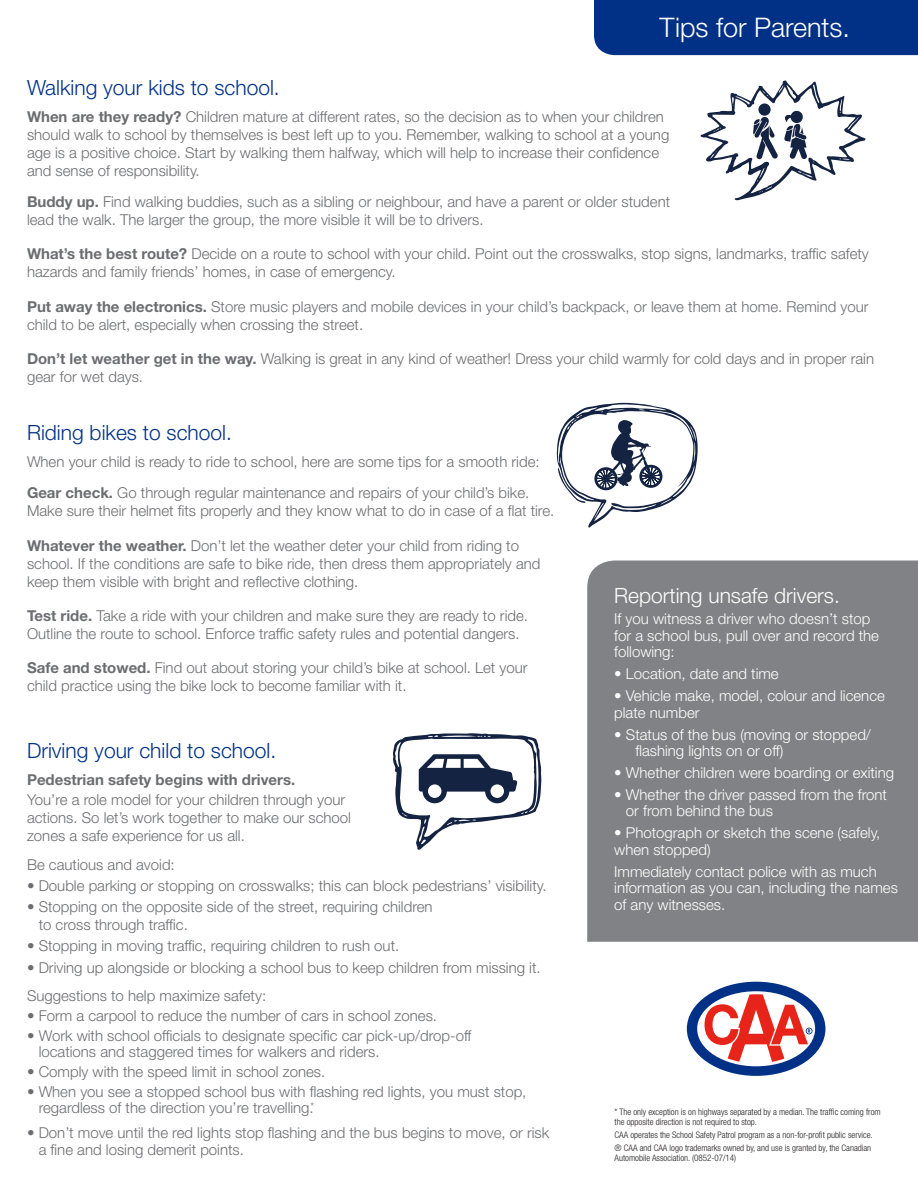
<style>
.page{position:relative;width:918px;height:1188px;background:#fff}
.page>*{position:absolute;margin:0;border:0;box-sizing:border-box;transform-origin:0 0}
.t1{font:300 27px "Helvetica Neue LT Std";color:#fff}
.Headline{font:300 21px "Helvetica Neue LT Std";color:#003186}
.t2{font:300 21px "Helvetica Neue LT Std";color:#fff}
.Paragraph_-_Points{font:300 15px/18px "Helvetica Neue LT Std";color:#6c6d70}
.t3{font:300 15px/16.5px "Helvetica Neue LT Std";color:#fff}
.t4{font:700 15px "Helvetica Neue LT Std";color:#6c6d70}
.LEGAL{font:300 condensed 9px/10.5px "Helvetica Neue LT Std";color:#231f20}
.s1{font-weight:700}
</style>
<div class="page">
<svg style="left:393px;top:733px;width:148px;height:117px"></svg>
<div style="left:587px;top:561px;width:331px;height:381px;background:#808285"></div>
<svg style="left:684px;top:979px;width:144px;height:99px"></svg>
<div style="left:687px;top:982px;width:138px;height:94px;background:#003186;border-radius:50%"></div>
<div style="left:697px;top:991px;width:118px;height:75px;background:#fff;border-radius:50%"></div>
<svg style="left:705px;top:994px;width:108px;height:68px"></svg>
<div style="left:594px;top:0;width:324px;height:55px;background:#003186"></div>
<svg style="left:700px;top:80px;width:166px;height:121px"></svg>
<svg style="left:557px;top:403px;width:141px;height:125px"></svg>
<p class="t1" style="left:659px;top:11px;width:192px">Tips for Parents.</p>
<p class="Headline" style="left:27px;top:75px;width:254px">Walking your kids to school.</p>
<p class="Paragraph_-_Points" style="left:27px;top:107px;width:644px"><span class="s1">When are they ready?</span> Children mature at different rates, so the decision as to when your children should walk to school by themselves is best left up to you. Remember, walking to school at a young age is a positive choice. Start by walking them halfway, which will help to increase their confidence and sense of responsibility.</p>
<p class="Paragraph_-_Points" style="left:27px;top:193px;width:645px"><span class="s1">Buddy up.</span> Find walking buddies, such as a sibling or neighbour, and have a parent or older student lead the walk. The larger the group, the more visible it will be to drivers.</p>
<p class="Paragraph_-_Points" style="left:27px;top:245px;width:843px"><span class="s1">What’s the best route?</span> Decide on a route to school with your child. Point out the crosswalks, stop signs, landmarks, traffic safety hazards and family friends’ homes, in case of emergency.</p>
<p class="Paragraph_-_Points" style="left:27px;top:297px;width:843px"><span class="s1">Put away the electronics.</span> Store music players and mobile devices in your child’s backpack, or leave them at home. Remind your child to be alert, especially when crossing the street.</p>
<p class="Paragraph_-_Points" style="left:27px;top:349px;width:849px"><span class="s1">Don’t let weather get in the way.</span> Walking is great in any kind of weather! Dress your child warmly for cold days and in proper rain gear for wet days.</p>
<p class="Headline" style="left:27px;top:420px;width:206px">Riding bikes to school.</p>
<p class="Paragraph_-_Points" style="left:27px;top:452px;width:514px">When your child is ready to ride to school, here are some tips for a smooth ride:</p>
<p class="Paragraph_-_Points" style="left:27px;top:484px;width:529px"><span class="s1">Gear check.</span> Go through regular maintenance and repairs of your child’s bike.<br>Make sure their helmet fits properly and they know what to do in case of a flat tire.</p>
<p class="Paragraph_-_Points" style="left:27px;top:536px;width:515px"><span class="s1">Whatever the weather.</span> Don’t let the weather deter your child from riding to school. If the conditions are safe to bike ride, then dress them appropriately and keep them visible with bright and reflective clothing.</p>
<p class="Paragraph_-_Points" style="left:27px;top:606px;width:503px"><span class="s1">Test ride.</span> Take a ride with your children and make sure they are ready to ride.<br>Outline the route to school. Enforce traffic safety rules and potential dangers.</p>
<p class="Paragraph_-_Points" style="left:27px;top:658px;width:502px"><span class="s1">Safe and stowed.</span> Find out about storing your child’s bike at school. Let your child practice using the bike lock to become familiar with it.</p>
<p class="Headline" style="left:27px;top:738px;width:251px">Driving your child to school.</p>
<p class="t4" style="left:27px;top:770px;width:270px">Pedestrian safety begins with drivers.</p>
<p class="Paragraph_-_Points" style="left:27px;top:790px;width:325px">You’re a role model for your children through your actions. So let’s work together to make our school zones a safe experience for us all.</p>
<p class="Paragraph_-_Points" style="left:27px;top:855px;width:149px">Be cautious and avoid:</p>
<p class="Paragraph_-_Points" style="left:27px;top:876px;width:521px">• Double parking or stopping on crosswalks; this can block pedestrians’ visibility.</p>
<p class="Paragraph_-_Points" style="left:39px;top:897px;width:395px;text-indent:-12px">• Stopping on the opposite side of the street, requiring children to cross through traffic.</p>
<p class="Paragraph_-_Points" style="left:27px;top:937px;width:374px">• Stopping in moving traffic, requiring children to rush out.</p>
<p class="Paragraph_-_Points" style="left:27px;top:958px;width:515px">• Driving up alongside or blocking a school bus to keep children from missing it.</p>
<p class="Paragraph_-_Points" style="left:27px;top:987px;width:241px">Suggestions to help maximize safety:</p>
<p class="Paragraph_-_Points" style="left:27px;top:1006px;width:412px">• Form a carpool to reduce the number of cars in school zones.</p>
<p class="Paragraph_-_Points" style="left:39px;top:1027px;width:434px;line-height:16.5px;text-indent:-12px">• Work with school officials to designate specific car pick-up/drop-off locations and staggered times for walkers and riders.</p>
<p class="Paragraph_-_Points" style="left:27px;top:1062px;width:300px">• Comply with the speed limit in school zones.</p>
<p class="Paragraph_-_Points" style="left:39px;top:1083px;width:489px;line-height:16.5px;text-indent:-12px">• When you see a stopped school bus with flashing red lights, you must stop, regardless of the direction you’re travelling.<sup>*</sup></p>
<p class="Paragraph_-_Points" style="left:39px;top:1125px;width:512px;line-height:16.5px;text-indent:-12px">• Don’t move until the red lights stop flashing and the bus begins to move, or risk a fine and losing demerit points.</p>
<p class="t2" style="left:614px;top:582px;width:227px">Reporting unsafe drivers.</p>
<p class="t3" style="left:614px;top:611px;width:266px">If you witness a driver who doesn’t stop for a school bus, pull over and record the following:</p>
<p class="t3" style="left:614px;top:665px;width:166px">• Location, date and time</p>
<p class="t3" style="left:614px;top:687px;width:272px">• Vehicle make, model, colour and licence plate number</p>
<p class="t3" style="left:635px;top:726px;width:237px;text-indent:-21px">• Status of the bus (moving or stopped/ flashing lights on or off)</p>
<p class="t3" style="left:614px;top:764px;width:281px">• Whether children were boarding or exiting</p>
<p class="t3" style="left:626px;top:786px;width:263px;text-indent:-12px">• Whether the driver passed from the front or from behind the bus</p>
<p class="t3" style="left:614px;top:824px;width:268px">• Photograph or sketch the scene (safely, when stopped)</p>
<p class="t3" style="left:614px;top:863px;width:285px">Immediately contact police with as much information as you can, including the names of any witnesses.</p>
<p class="LEGAL" style="left:615px;top:1106px;width:268px">* The only exception is on highways separated by a median. The traffic coming from the opposite direction is not required to stop.</p>
<p class="LEGAL" style="left:615px;top:1129px;width:260px">CAA operates the School Safety Patrol program as a non-for-profit public service.</p>
<p class="LEGAL" style="left:615px;top:1142px;width:258px">® CAA and CAA logo trademarks owned by, and use is granted by, the Canadian<br>Automobile Association. (0852-07/14)</p>
</div>
